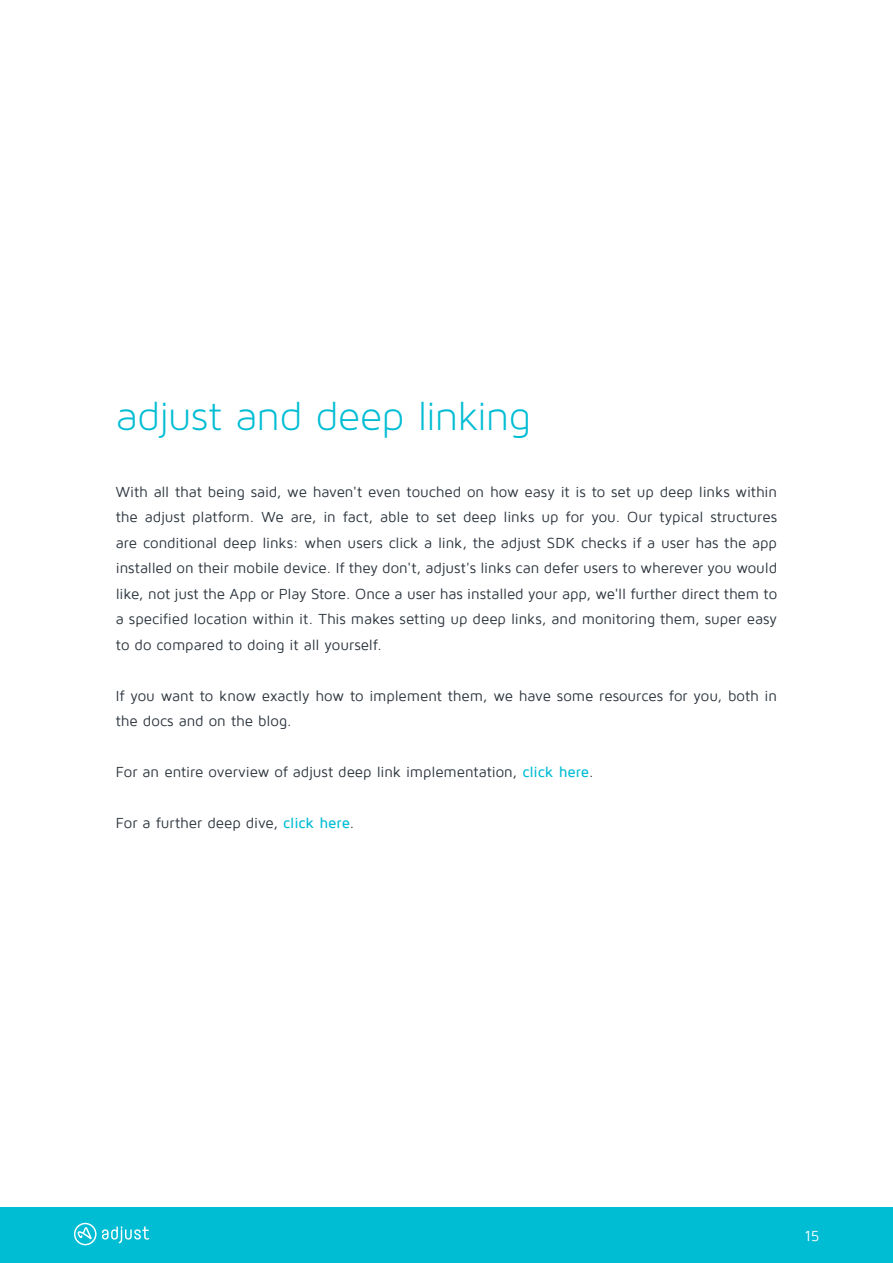
<style>
.page{position:relative;width:893px;height:1263px;background:#fff}
.page>*{position:absolute;margin:0;border:0;box-sizing:border-box;transform-origin:0 0}
.Headline_white{font:42px "Maven Pro Light 300";letter-spacing:-.015em;color:#00bdd4}
.Fließtext-schwarz{font:15px/25.5px "Maven Pro";letter-spacing:-.005em;color:#2c343d;text-align:justify}
.t1{font:15px "Maven Pro";color:#fff}
.s1{font-weight:500;color:#00bdd4}
</style>
<div class="page">
<div style="left:0;top:1207px;width:893px;height:56px;background:#00bdd4"></div>
<svg style="left:74px;top:1223px;width:75px;height:22px"></svg>
<p class="Headline_white" style="left:116px;top:393px;width:416px">adjust and deep linking</p>
<p class="Fließtext-schwarz" style="left:116px;top:479px;width:663px">With all that being said, we haven't even touched on how easy it is to set up deep links within the adjust platform. We are, in fact, able to set deep links up for you. Our typical structures are conditional deep links: when users click a link, the adjust SDK checks if a user has the app installed on their mobile device. If they don't, adjust's links can defer users to wherever you would like, not just the App or Play Store. Once a user has installed your app, we'll further direct them to a specified location within it. This makes setting up deep links, and monitoring them, super easy to do compared to doing it all yourself.</p>
<p class="Fließtext-schwarz" style="left:116px;top:683px;width:663px">If you want to know exactly how to implement them, we have some resources for you, both in the docs and on the blog.</p>
<p class="Fließtext-schwarz" style="left:116px;top:760px;width:479px">For an entire overview of adjust deep link implementation, <span class="s1">click here</span>.</p>
<p class="Fließtext-schwarz" style="left:116px;top:811px;width:240px">For a further deep dive, <span class="s1">click here</span>.</p>
<p class="t1" style="left:804px;top:1228px;width:17px">15</p>
</div>
